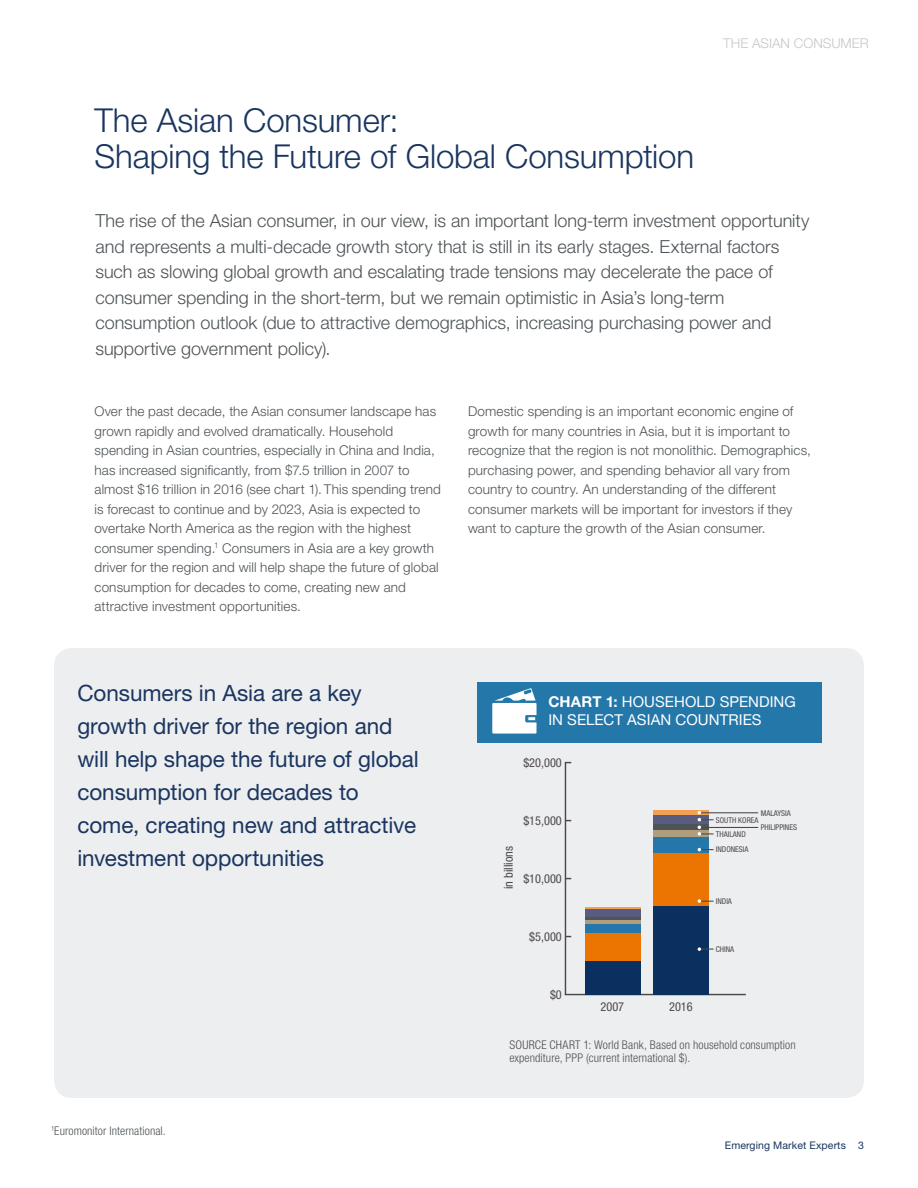
<style>
.page{position:relative;width:918px;height:1188px;background:#fff}
.page>*{position:absolute;margin:0;border:0;box-sizing:border-box;transform-origin:0 0}
.t1{font:300 33px/36px "Helvetica Neue LT Std";letter-spacing:-.005em;color:#1a355f}
.t2{font:22.5px/33px "Helvetica Neue LT Std";letter-spacing:-.005em;color:#1a355f}
.t3{font:300 18px/25.5px "Helvetica Neue LT Std";color:#4d5357}
.t4{font:15px/18px "Helvetica Neue LT Std";letter-spacing:.005em;color:#fff}
.t5{font:300 13.5px/19.5px "Helvetica Neue LT Std";letter-spacing:.01em;color:#4d5357}
.t6{font:300 13.5px "Helvetica Neue LT Std";color:#c5c7c8}
.t7{font:condensed 12.3px "Helvetica Neue LT Std";color:#4d4949}
.t8{font:300 condensed 12px/12.8px "Helvetica Neue LT Std";letter-spacing:.01em;color:#4d5357}
.t9{font:10.5px "Helvetica Neue LT Std";letter-spacing:.01em;color:#1a355f}
.t10{font:condensed 7.95px "Helvetica Neue LT Std";color:#4d4949}
.s1{font-weight:700}
.s2{color:#4c4948}
</style>
<div class="page">
<div style="left:54px;top:648px;width:810px;height:450px;background:#edeef0;border-radius:18px"></div>
<hr style="left:565px;top:994px;width:181px;height:1px;background:#4d4949">
<hr style="left:565px;top:763px;width:1px;height:232px;background:#4d4949">
<hr style="left:585px;top:907px;width:56px;height:3px;background:#f2a052">
<div style="left:585px;top:910px;width:56px;height:7px;background:#585c81"></div>
<hr style="left:585px;top:917px;width:56px;height:3px;background:#4d5357">
<div style="left:585px;top:920px;width:56px;height:5px;background:#af9d7b"></div>
<div style="left:585px;top:925px;width:56px;height:8px;background:#2577a9"></div>
<div style="left:585px;top:933px;width:56px;height:28px;background:#eb7500"></div>
<div style="left:585px;top:961px;width:56px;height:34px;background:#09305e"></div>
<div style="left:653px;top:810px;width:56px;height:5px;background:#f2a052"></div>
<div style="left:653px;top:815px;width:56px;height:9px;background:#585c81"></div>
<div style="left:653px;top:824px;width:56px;height:7px;background:#4d5357"></div>
<div style="left:653px;top:831px;width:56px;height:6px;background:#af9d7b"></div>
<div style="left:653px;top:837px;width:56px;height:17px;background:#2577a9"></div>
<div style="left:653px;top:854px;width:56px;height:52px;background:#eb7500"></div>
<div style="left:653px;top:906px;width:56px;height:89px;background:#09305e"></div>
<hr style="left:700px;top:827px;width:58px;height:1px;background:#4d4949">
<hr style="left:700px;top:812px;width:58px;height:1px;background:#4d4949">
<svg style="left:698px;top:811px;width:16px;height:25px"></svg>
<svg style="left:698px;top:848px;width:16px;height:3px"></svg>
<svg style="left:698px;top:899px;width:16px;height:4px"></svg>
<svg style="left:698px;top:947px;width:16px;height:4px"></svg>
<div style="left:478px;top:682px;width:344px;height:60px;background:#2477a9"></div>
<svg style="left:492px;top:688px;width:45px;height:46px"></svg>
<h1 class="t1" style="left:94px;top:101px;width:601px">The Asian Consumer:<br>Shaping the Future of Global Consumption</h1>
<p class="t6" style="left:723px;top:35px;width:147px">THE ASIAN CONSUMER</p>
<p class="t3" style="left:95px;top:208px;width:716px">The rise of the Asian consumer, in our view, is an important long-term investment opportunity and represents a multi-decade growth story that is still in its early stages. External factors such as slowing global growth and escalating trade tensions may decelerate the pace of consumer spending in the short-term, but we remain optimistic in Asia’s long-term consumption outlook (due to attractive demographics, increasing purchasing power and supportive government policy).</p>
<p class="t5" style="left:94px;top:402px;width:348px">Over the past decade, the Asian consumer landscape has grown rapidly and evolved dramatically. Household spending in Asian countries, especially in China and India, has increased significantly, from $7.5 trillion in 2007 to almost $16 trillion in 2016 (see chart 1). This spending trend is forecast to continue and by 2023, Asia is expected to overtake North America as the region with the highest consumer spending.<sup>1</sup> Consumers in Asia are a key growth driver for the region and will help shape the future of global consumption for decades to come, creating new and attractive investment opportunities.</p>
<p class="t5" style="left:468px;top:402px;width:344px">Domestic spending is an important economic engine of growth for many countries in Asia, but it is important to recognize that the region is not monolithic. Demographics, purchasing power, and spending behavior all vary from country to country. An understanding of the different consumer markets will be important for investors if they want to capture the growth of the Asian consumer.</p>
<h2 class="t2" style="left:77px;top:676px;width:343px">Consumers in Asia are a key growth driver for the region and will help shape the future of global consumption for decades to come, creating new and attractive investment opportunities</h2>
<p class="t8" style="left:51px;top:1124px;width:116px"><sup>1</sup>Euromonitor International.</p>
<p class="t4" style="left:548px;top:693px;width:249px"><span class="s1">CHART 1:</span> HOUSEHOLD SPENDING<br>IN SELECT ASIAN COUNTRIES</p>
<p class="t7" style="left:523px;top:755px;width:40px">$20,000</p>
<p class="t7" style="left:501px;top:889px;width:45px;rotate:-90deg">in billions</p>
<p class="t7" style="left:523px;top:813px;width:40px">$15,000</p>
<p class="t7" style="left:523px;top:871px;width:40px">$10,000</p>
<p class="t7" style="left:529px;top:929px;width:34px">$5,000</p>
<p class="t7" style="left:550px;top:987px;width:13px">$0</p>
<p class="t7" style="left:601px;top:1000px;width:25px">2007</p>
<p class="t7" style="left:669px;top:1000px;width:25px">2016</p>
<p class="t10" style="left:761px;top:808px;width:31px">MALAYSIA</p>
<p class="t10" style="left:716px;top:816px;width:44px">SOUTH KOREA</p>
<p class="t10" style="left:761px;top:823px;width:38px">PHILIPPINES</p>
<p class="t10" style="left:716px;top:829px;width:31px">THAILAND</p>
<p class="t10" style="left:716px;top:844px;width:34px">INDONESIA</p>
<p class="t10" style="left:716px;top:897px;width:18px">INDIA</p>
<p class="t10" style="left:716px;top:944px;width:20px">CHINA</p>
<p class="t8" style="left:509px;top:1039px;width:288px"><span class="s2">SOURCE CHART 1:</span> World Bank, Based on household consumption expenditure, PPP (current international $).</p>
<p class="t9" style="left:725px;top:1139px;width:141px">Emerging Market Experts 3</p>
</div>
